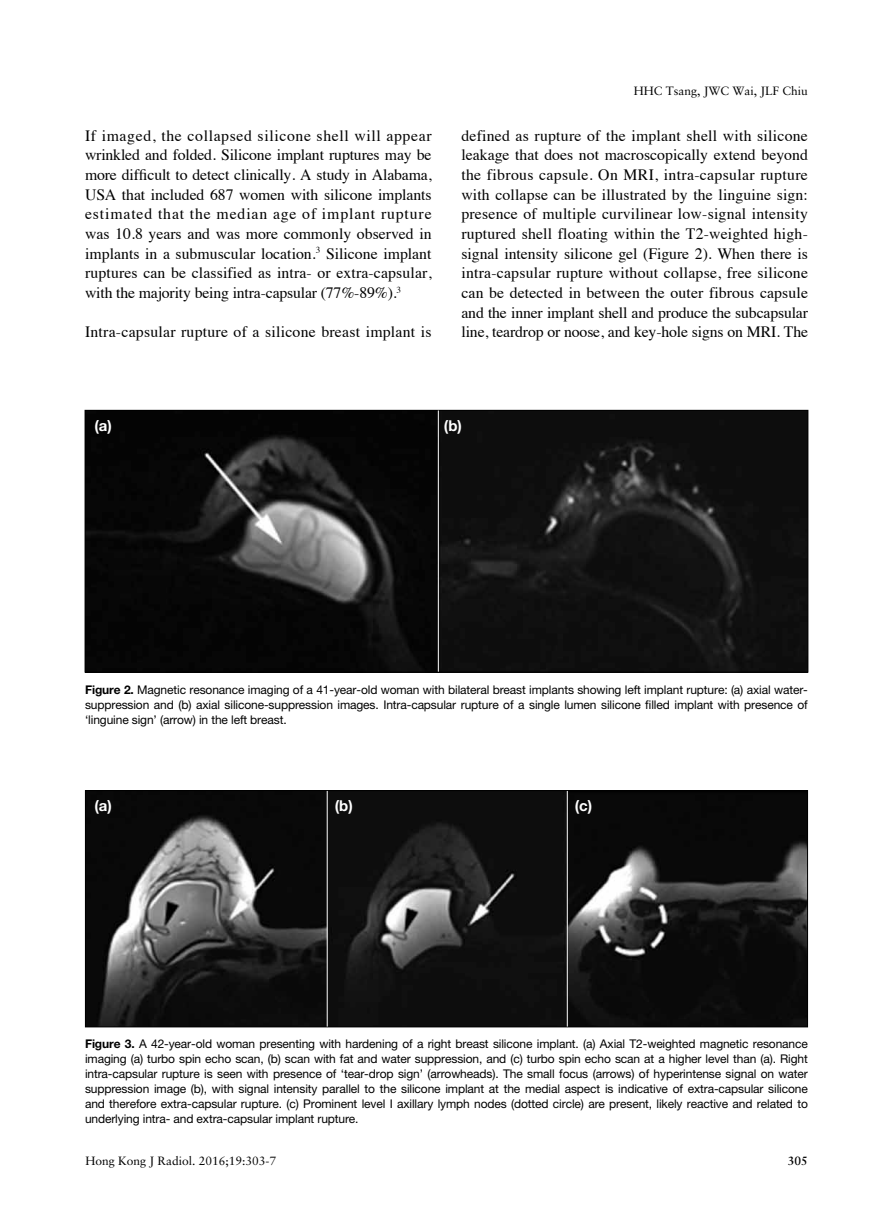
<style>
.page{position:relative;width:893px;height:1229px;background:#fff}
.page>*{position:absolute;margin:0;border:0;box-sizing:border-box;transform-origin:0 0}
.t1{font:15.75px/19.6px "Times";letter-spacing:-.01em;color:#000;text-align:justify}
.t2{font:15.75px "Times";letter-spacing:.015em;color:#000}
.t3{font:700 15px "Helvetica Neue";color:#fff}
.t4{font:12px/15px "Helvetica Neue";letter-spacing:-.01em;color:#000;text-align:justify}
.t5{font:12px "Sabon";color:#000}
.t6{font:700 12px "Sabon";color:#000}
.s1{font-weight:700}
</style>
<div class="page">
<img style="left:87px;top:412px;width:719px;height:258px">
<div style="left:85px;top:410px;width:723px;height:262px;border:1px solid #000"></div>
<img style="left:87px;top:792px;width:719px;height:233px">
<div style="left:85px;top:790px;width:723px;height:237px;border:1px solid #000"></div>
<hr style="left:438px;top:410px;width:1px;height:262px;background:#fff">
<hr style="left:327px;top:791px;width:1px;height:235px;background:#fff">
<hr style="left:567px;top:791px;width:1px;height:235px;background:#fff">
<p class="t1" style="left:85px;top:124px;width:348px">If imaged, the collapsed silicone shell will appear wrinkled and folded. Silicone implant ruptures may be more difficult to detect clinically. A study in Alabama, USA that included 687 women with silicone implants estimated that the median age of implant rupture was 10.8 years and was more commonly observed in implants in a submuscular location.<sup>3</sup> Silicone implant ruptures can be classified as intra- or extra-capsular, with the majority being intra-capsular (77%-89%).<sup>3</sup></p>
<p class="t2" style="left:85px;top:317px;width:348px">Intra-capsular rupture of a silicone breast implant is</p>
<p class="t5" style="left:634px;top:84px;width:176px">HHC Tsang, JWC Wai, JLF Chiu</p>
<p class="t1" style="left:461px;top:124px;width:348px">defined as rupture of the implant shell with silicone leakage that does not macroscopically extend beyond the fibrous capsule. On MRI, intra-capsular rupture with collapse can be illustrated by the linguine sign: presence of multiple curvilinear low-signal intensity ruptured shell floating within the T2-weighted high&shy;signal intensity silicone gel (Figure 2). When there is intra-capsular rupture without collapse, free silicone can be detected in between the outer fibrous capsule and the inner implant shell and produce the subcapsular line, teardrop or noose, and key-hole signs on MRI. The</p>
<p class="t3" style="left:95px;top:416px;width:19px">(a)</p>
<p class="t3" style="left:444px;top:416px;width:20px">(b)</p>
<p class="t4" style="left:85px;top:682px;width:724px"><span class="s1">Figure 2.</span> Magnetic resonance imaging of a 41-year-old woman with bilateral breast implants showing left implant rupture: (a) axial water&shy;suppression and (b) axial silicone-suppression images. Intra-capsular rupture of a single lumen silicone filled implant with presence of ‘linguine sign’ (arrow) in the left breast.</p>
<p class="t3" style="left:95px;top:796px;width:19px">(a)</p>
<p class="t3" style="left:335px;top:796px;width:20px">(b)</p>
<p class="t3" style="left:575px;top:796px;width:19px">(c)</p>
<p class="t4" style="left:85px;top:1036px;width:724px"><span class="s1">Figure 3.</span> A 42-year-old woman presenting with hardening of a right breast silicone implant. (a) Axial T2-weighted magnetic resonance imaging (a) turbo spin echo scan, (b) scan with fat and water suppression, and (c) turbo spin echo scan at a higher level than (a). Right intra-capsular rupture is seen with presence of ‘tear-drop sign’ (arrowheads). The small focus (arrows) of hyperintense signal on water suppression image (b), with signal intensity parallel to the silicone implant at the medial aspect is indicative of extra-capsular silicone and therefore extra-capsular rupture. (c) Prominent level I axillary lymph nodes (dotted circle) are present, likely reactive and related to underlying intra- and extra-capsular implant rupture.</p>
<p class="t5" style="left:85px;top:1153px;width:192px">Hong Kong J Radiol. 2016;19:303-7</p>
<p class="t6" style="left:788px;top:1153px;width:22px">305</p>
</div>
